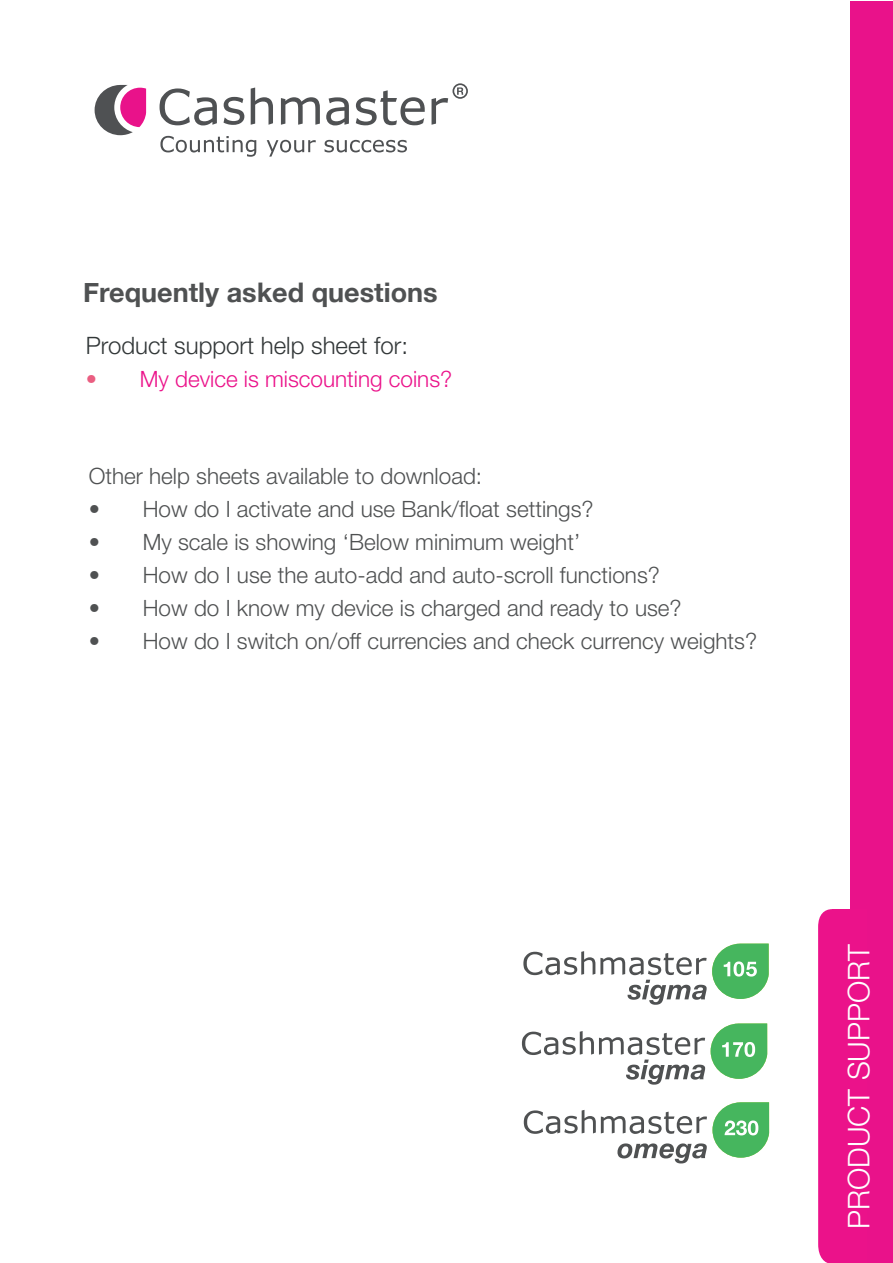
<style>
.page{position:relative;width:893px;height:1263px;background:#fff}
.page>*{position:absolute;margin:0;border:0;box-sizing:border-box;transform-origin:0 0}
.t1{font:300 30px "Helvetica Neue";color:#fff}
.t2{font:700 27px "Helvetica Neue";color:#4f5152}
.t3{font:300 24px "Helvetica Neue";color:#323738}
.t4{font:300 22.5px "Helvetica Neue";color:#4f5152}
.t5{font:300 22.5px "Helvetica Neue";color:#eb128a}
.s1{color:#ea5e81}
</style>
<div class="page">
<svg style="left:523px;top:943px;width:246px;height:62px"></svg>
<svg style="left:522px;top:1031px;width:183px;height:54px"></svg>
<svg style="left:711px;top:1023px;width:56px;height:56px"></svg>
<svg style="left:524px;top:1102px;width:245px;height:61px"></svg>
<div style="left:851px;top:1px;width:42px;height:1262px;background:#e9128a"></div>
<svg style="left:95px;top:85px;width:51px;height:50px"></svg>
<svg style="left:160px;top:136px;width:247px;height:21px"></svg>
<svg style="left:160px;top:83px;width:308px;height:42px"></svg>
<div style="left:832px;top:909px;width:35px;height:354px;background:#eb128a"></div>
<svg style="left:818px;top:909px;width:14px;height:354px"></svg>
<p class="t2" style="left:83px;top:276px;width:356px">Frequently asked questions</p>
<p class="t3" style="left:86px;top:326px;width:324px">Product support help sheet for:</p>
<p class="t5" style="left:86px;top:361px;width:368px"><span class="s1">•</span> My device is miscounting coins?</p>
<p class="t4" style="left:89px;top:458px;width:395px">Other help sheets available to download:</p>
<p class="t4" style="left:89px;top:491px;width:506px">• How do I activate and use Bank/float settings?</p>
<p class="t4" style="left:89px;top:524px;width:493px">• My scale is showing ‘Below minimum weight’</p>
<p class="t4" style="left:89px;top:557px;width:573px">• How do I use the auto-add and auto-scroll functions?</p>
<p class="t4" style="left:89px;top:590px;width:594px">• How do I know my device is charged and ready to use?</p>
<p class="t4" style="left:89px;top:623px;width:670px">• How do I switch on/off currencies and check currency weights?</p>
<h1 class="t1" style="left:834px;top:1229px;width:286px;rotate:-90deg">PRODUCT SUPPORT</h1>
</div>
